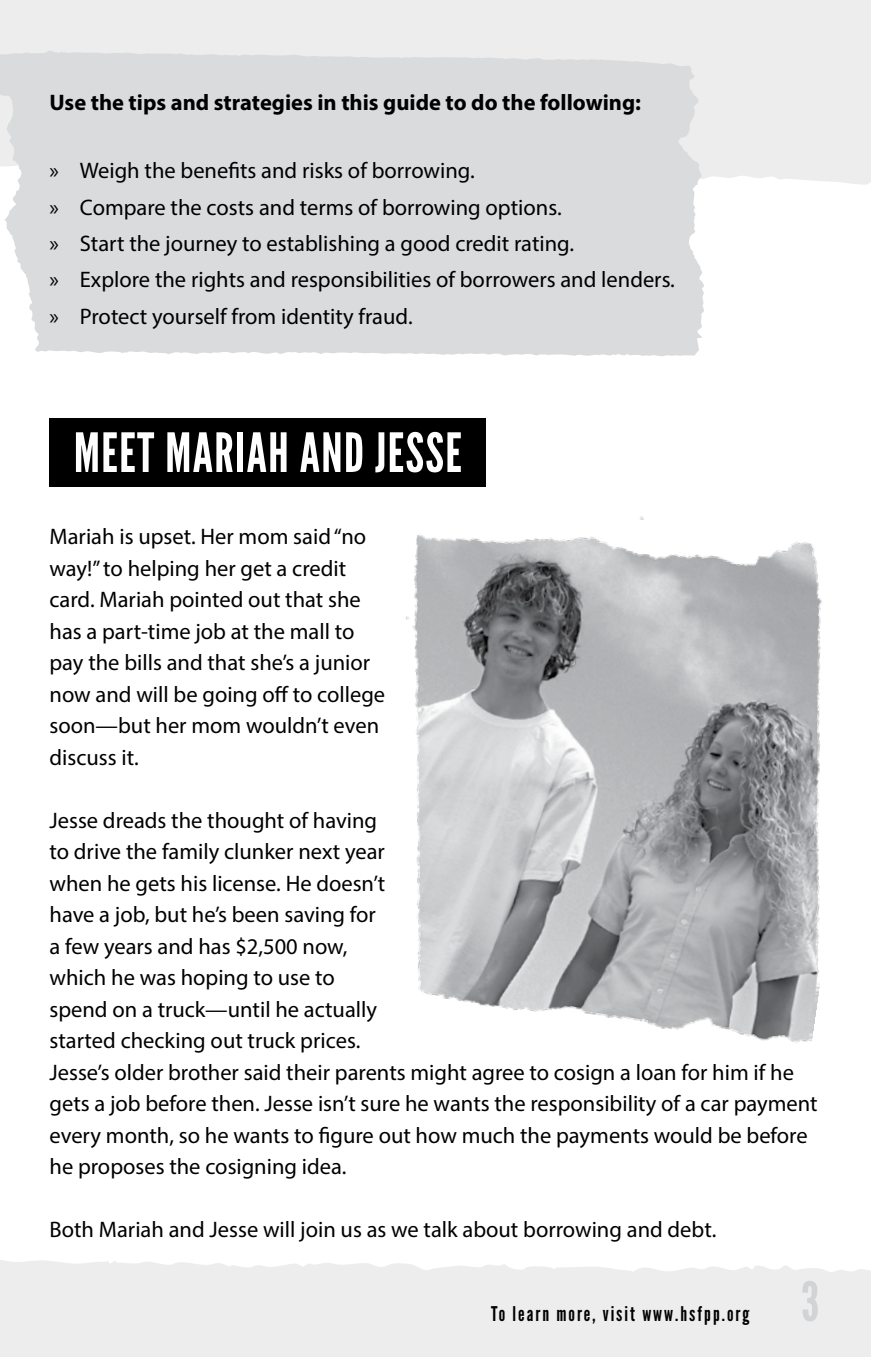
<style>
.page{position:relative;width:871px;height:1357px;background:#ededee}
.page>*{position:absolute;margin:0;border:0;box-sizing:border-box;transform-origin:0 0}
.t1{font:54px "League Gothic";letter-spacing:.025em;color:#fff}
.t2{font:54px "League Gothic";color:#d1d3d4}
.t3{font:22.5px/31.5px "Myriad Pro";color:#000}
.t4{font:700 22.5px "Myriad Pro";color:#000}
.t5{font:20.25px "League Gothic";letter-spacing:.095em;color:#000}
</style>
<div class="page">
<div style="left:0;top:176px;width:871px;height:1096px;background:#fff"></div>
<div style="left:0;top:51px;width:705px;height:305px;background:#dadbdc"></div>
<div style="left:50px;top:418px;width:436px;height:68px;background:#000"></div>
<img style="left:385px;top:479px;width:486px;height:566px">
<p class="t4" style="left:50px;top:88px;width:593px">Use the tips and strategies in this guide to do the following:</p>
<p class="t3" style="left:50px;top:152px;width:627px;line-height:36.4px">» Weigh the benefits and risks of borrowing.<br>» Compare the costs and terms of borrowing options.<br>» Start the journey to establishing a good credit rating.<br>» Explore the rights and responsibilities of borrowers and lenders. » Protect yourself from identity fraud.</p>
<h1 class="t1" style="left:74px;top:422px;width:333px">MEET MARIAH and JESSE</h1>
<p class="t3" style="left:50px;top:520px;width:337px">Mariah is upset. Her mom said “no way!” to helping her get a credit card. Mariah pointed out that she has a part-time job at the mall to pay the bills and that she’s a junior now and will be going off to college soon—but her mom wouldn’t even discuss it.</p>
<p class="t3" style="left:50px;top:804px;width:769px">Jesse dreads the thought of having<br>to drive the family clunker next year<br>when he gets his license. He doesn’t<br>have a job, but he’s been saving for<br>a few years and has $2,500 now,<br>which he was hoping to use to<br>spend on a truck—until he actually<br>started checking out truck prices.<br>Jesse’s older brother said their parents might agree to cosign a loan for him if he gets a job before then. Jesse isn’t sure he wants the responsibility of a car payment every month, so he wants to figure out how much the payments would be before he proposes the cosigning idea.</p>
<p class="t3" style="left:50px;top:1213px;width:668px">Both Mariah and Jesse will join us as we talk about borrowing and debt.</p>
<p class="t5" style="left:491px;top:1302px;width:260px">To learn more, visit www.hsfpp.org</p>
<h1 class="t2" style="left:801px;top:1270px;width:20px">3</h1>
</div>
